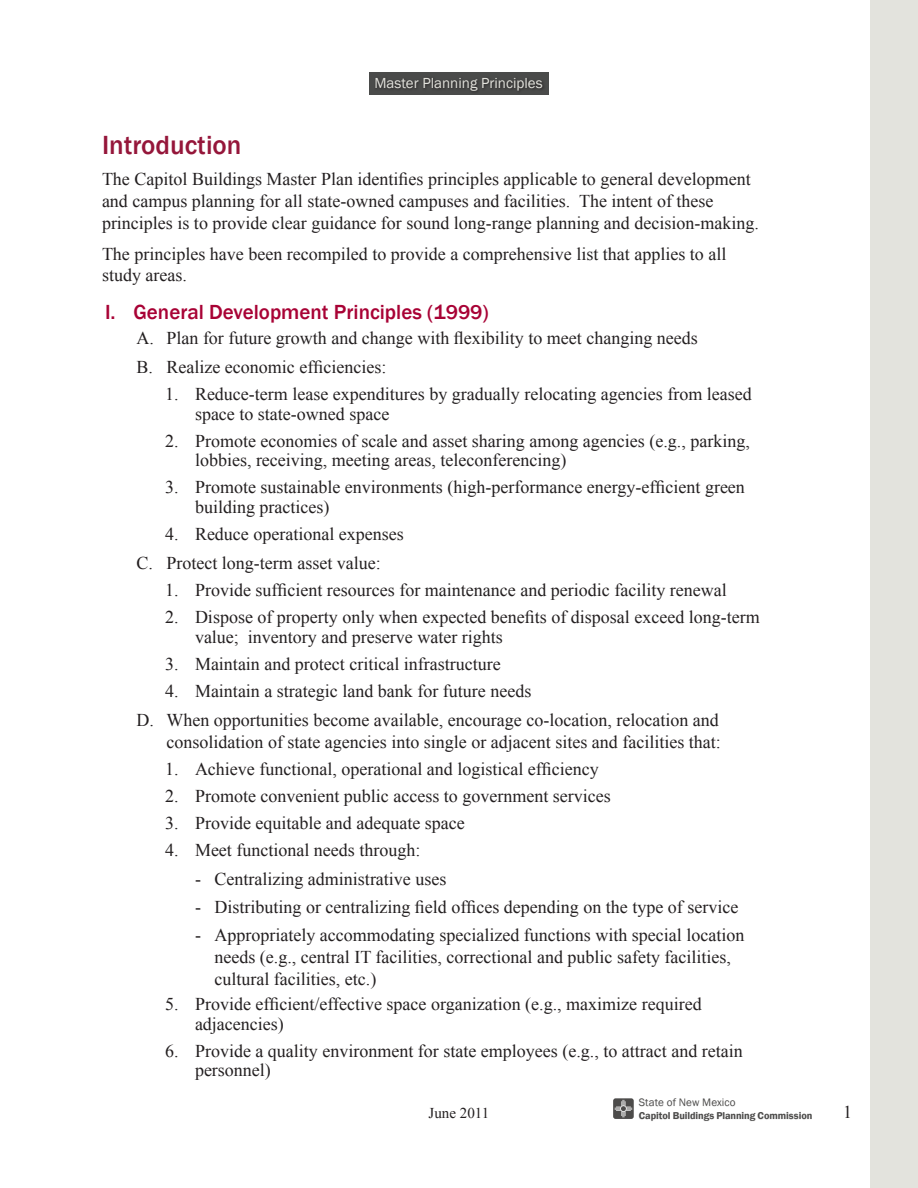
<style>
.page{position:relative;width:918px;height:1188px;background:#fff}
.page>*{position:absolute;margin:0;border:0;box-sizing:border-box;transform-origin:0 0}
.heading_2_large_ps{font:500 27px "Franklin Gothic";color:#95163a}
.I__principles_headin{font:500 21px "Franklin Gothic";color:#a80235}
._1__principles_bulle{font:18px/19.5px "Times New Roman";color:#231f20}
.normal_text_ps{font:18px/21.9px "Times New Roman";color:#231f20}
.A__principles_bullet{font:18px/21.9px "Times New Roman";color:#231f20;text-align:right}
.principles_bullet{font:18px/21.9px "Times New Roman";color:#231f20}
.t1{font:15px "Franklin Gothic";color:#e3e3dd}
.t2{font:15px "Times New Roman";color:#231f20}
.t3{font:11.1px "Franklin Gothic";letter-spacing:.005em;color:#231f20}
.t4{font:600 10.2px "Franklin Gothic";letter-spacing:-.005em;color:#231f20}
</style>
<div class="page">
<svg style="left:613px;top:1098px;width:21px;height:21px"></svg>
<div style="left:870px;top:0;width:48px;height:1188px;background:#e3e3dd"></div>
<div style="left:369px;top:72px;width:180px;height:22px;background:#4a4b4a"></div>
<div style="left:374px;top:76px;width:171px;height:18px;background:#434342"></div>
<p class="t1" style="left:375px;top:73px;width:170px">Master Planning Principles</p>
<p class="heading_2_large_ps" style="left:102px;top:128px;width:141px">Introduction</p>
<p class="normal_text_ps" style="left:102px;top:168px;width:658px">The Capitol Buildings Master Plan identifies principles applicable to general development and campus planning for all state-owned campuses and facilities. The intent of these principles is to provide clear guidance for sound long-range planning and decision-making.</p>
<p class="normal_text_ps" style="left:102px;top:242px;width:626px">The principles have been recompiled to provide a comprehensive list that applies to all study areas.</p>
<p class="I__principles_headin" style="left:105px;top:299px;width:385px">I. General Development Principles (1999)</p>
<p class="A__principles_bullet" style="left:136px;top:327px;width:563px">A. Plan for future growth and change with flexibility to meet changing needs</p>
<p class="A__principles_bullet" style="left:136px;top:356px;width:251px">B. Realize economic efficiencies:</p>
<p class="_1__principles_bulle" style="left:195px;top:384px;width:558px;text-indent:-30px">1. Reduce-term lease expenditures by gradually relocating agencies from leased space to state-owned space</p>
<p class="_1__principles_bulle" style="left:195px;top:431px;width:556px;text-indent:-30px">2. Promote economies of scale and asset sharing among agencies (e.g., parking, lobbies, receiving, meeting areas, teleconferencing)</p>
<p class="_1__principles_bulle" style="left:195px;top:477px;width:551px;text-indent:-30px">3. Promote sustainable environments (high-performance energy-efficient green building practices)</p>
<p class="_1__principles_bulle" style="left:165px;top:524px;width:240px">4. Reduce operational expenses</p>
<p class="A__principles_bullet" style="left:136px;top:552px;width:246px">C. Protect long-term asset value:</p>
<p class="_1__principles_bulle" style="left:165px;top:580px;width:563px">1. Provide sufficient resources for maintenance and periodic facility renewal</p>
<p class="_1__principles_bulle" style="left:195px;top:607px;width:566px;text-indent:-30px">2. Dispose of property only when expected benefits of disposal exceed long-term value; inventory and preserve water rights</p>
<p class="_1__principles_bulle" style="left:165px;top:654px;width:337px">3. Maintain and protect critical infrastructure</p>
<p class="_1__principles_bulle" style="left:165px;top:681px;width:368px">4. Maintain a strategic land bank for future needs</p>
<p class="A__principles_bullet" style="left:136px;top:709px;width:586px">D. When opportunities become available, encourage co-location, relocation and consolidation of state agencies into single or adjacent sites and facilities that:</p>
<p class="_1__principles_bulle" style="left:165px;top:759px;width:435px">1. Achieve functional, operational and logistical efficiency</p>
<p class="_1__principles_bulle" style="left:165px;top:786px;width:447px">2. Promote convenient public access to government services</p>
<p class="_1__principles_bulle" style="left:165px;top:813px;width:301px">3. Provide equitable and adequate space</p>
<p class="_1__principles_bulle" style="left:165px;top:840px;width:257px">4. Meet functional needs through:</p>
<p class="principles_bullet" style="left:195px;top:868px;width:253px">- Centralizing administrative uses</p>
<p class="principles_bullet" style="left:195px;top:896px;width:545px">- Distributing or centralizing field offices depending on the type of service</p>
<p class="principles_bullet" style="left:214px;top:924px;width:531px;text-indent:-20px">- Appropriately accommodating specialized functions with special location needs (e.g., central IT facilities, correctional and public safety facilities, cultural facilities, etc.)</p>
<p class="_1__principles_bulle" style="left:195px;top:994px;width:508px;text-indent:-30px">5. Provide efficient/effective space organization (e.g., maximize required adjacencies)</p>
<p class="_1__principles_bulle" style="left:195px;top:1041px;width:549px;text-indent:-30px">6. Provide a quality environment for state employees (e.g., to attract and retain personnel)</p>
<p class="t3" style="left:639px;top:1096px;width:99px">State of New Mexico</p>
<p class="t2" style="left:429px;top:1102px;width:62px">June 2011</p>
<p class="t4" style="left:639px;top:1110px;width:175px">Capitol Buildings Planning Commission</p>
<p class="normal_text_ps" style="left:843px;top:1101px;width:10px">1</p>
</div>
